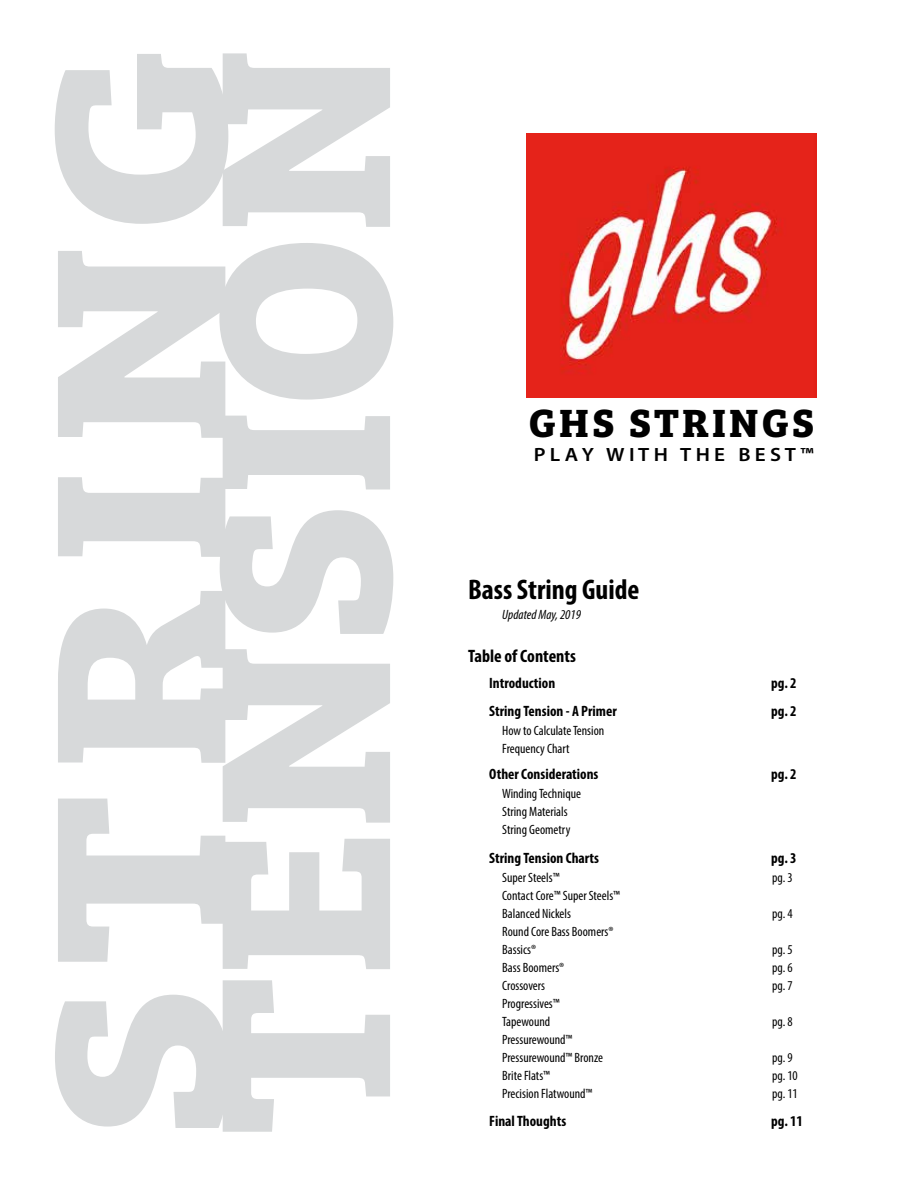
<style>
.page{position:relative;width:918px;height:1188px;background:#fff}
.page>*{position:absolute;margin:0;border:0;box-sizing:border-box;transform-origin:0 0}
.t1{font:700 251.7px "Bree Serif";color:#d7d9da}
.t2{font:700 251.7px "Bree Serif";letter-spacing:.02em;color:#d7d9da;scale:1.11 1}
.t3{font:700 40.8px "Bree Serif";letter-spacing:.08em;color:#000}
.t4{font:700 condensed 28.5px "Myriad Pro";color:#000}
.t5{font:600 19.2px "Myriad Pro";color:#000;scale:1.1 1}
.t6{font:700 condensed 18px "Myriad Pro";color:#000}
.t7{font:700 condensed 15px "Myriad Pro";color:#000}
.t8{font:condensed 13.5px/18px "Myriad Pro";color:#000}
.t9{font:italic condensed 13.5px "Myriad Pro";color:#000}
</style>
<div class="page">
<img style="left:526px;top:134px;width:290px;height:263px">
<h1 class="t1" style="left:106px;top:1135px;width:1089px;rotate:-90deg">TENSION</h1>
<h1 class="t2" style="left:-58px;top:1140px;width:986px;rotate:-90deg">STRING</h1>
<h2 class="t3" style="left:529px;top:391px;width:287px">GHS STRINGS</h2>
<h3 class="t5" style="left:534px;top:443px;width:256px">P L A Y W I T H T H E B E S T ™</h3>
<h3 class="t4" style="left:468px;top:572px;width:173px">Bass String Guide</h3>
<p class="t9" style="left:502px;top:606px;width:80px">Updated May, 2019</p>
<h3 class="t6" style="left:468px;top:644px;width:109px">Table of Contents</h3>
<p class="t7" style="left:489px;top:674px;width:68px">Introduction</p>
<p class="t7" style="left:771px;top:674px;width:27px">pg. 2</p>
<p class="t7" style="left:489px;top:702px;width:129px">String Tension - A Primer</p>
<p class="t7" style="left:771px;top:702px;width:27px">pg. 2</p>
<p class="t8" style="left:502px;top:721px;width:104px">How to Calculate Tension<br>Frequency Chart</p>
<p class="t7" style="left:489px;top:765px;width:111px">Other Considerations</p>
<p class="t7" style="left:771px;top:765px;width:27px">pg. 2</p>
<p class="t8" style="left:502px;top:784px;width:80px">Winding Technique<br>String Materials<br>String Geometry</p>
<p class="t7" style="left:489px;top:849px;width:111px">String Tension Charts</p>
<p class="t7" style="left:771px;top:849px;width:27px">pg. 3</p>
<p class="t8" style="left:502px;top:868px;width:59px">Super Steels™</p>
<p class="t8" style="left:772px;top:868px;width:22px">pg. 3</p>
<p class="t8" style="left:502px;top:886px;width:119px">Contact Core™ Super Steels™<br>Balanced Nickels</p>
<p class="t8" style="left:772px;top:904px;width:22px">pg. 4</p>
<p class="t8" style="left:502px;top:922px;width:113px">Round Core Bass Boomers®<br>Bassics®</p>
<p class="t8" style="left:772px;top:940px;width:22px">pg. 5</p>
<p class="t8" style="left:502px;top:958px;width:64px">Bass Boomers®</p>
<p class="t8" style="left:772px;top:958px;width:22px">pg. 6</p>
<p class="t8" style="left:502px;top:976px;width:44px">Crossovers</p>
<p class="t8" style="left:772px;top:976px;width:22px">pg. 7</p>
<p class="t8" style="left:502px;top:994px;width:59px">Progressives™<br>Tapewound</p>
<p class="t8" style="left:772px;top:1012px;width:22px">pg. 8</p>
<p class="t8" style="left:502px;top:1030px;width:102px">Pressurewound™<br>Pressurewound™ Bronze</p>
<p class="t8" style="left:772px;top:1048px;width:22px">pg. 9</p>
<p class="t8" style="left:502px;top:1066px;width:49px">Brite Flats™</p>
<p class="t8" style="left:772px;top:1066px;width:27px">pg. 10</p>
<p class="t8" style="left:502px;top:1084px;width:92px">Precision Flatwound™</p>
<p class="t8" style="left:772px;top:1084px;width:27px">pg. 11</p>
<p class="t7" style="left:489px;top:1111px;width:78px">Final Thoughts</p>
<p class="t7" style="left:771px;top:1111px;width:33px">pg. 11</p>
</div>
